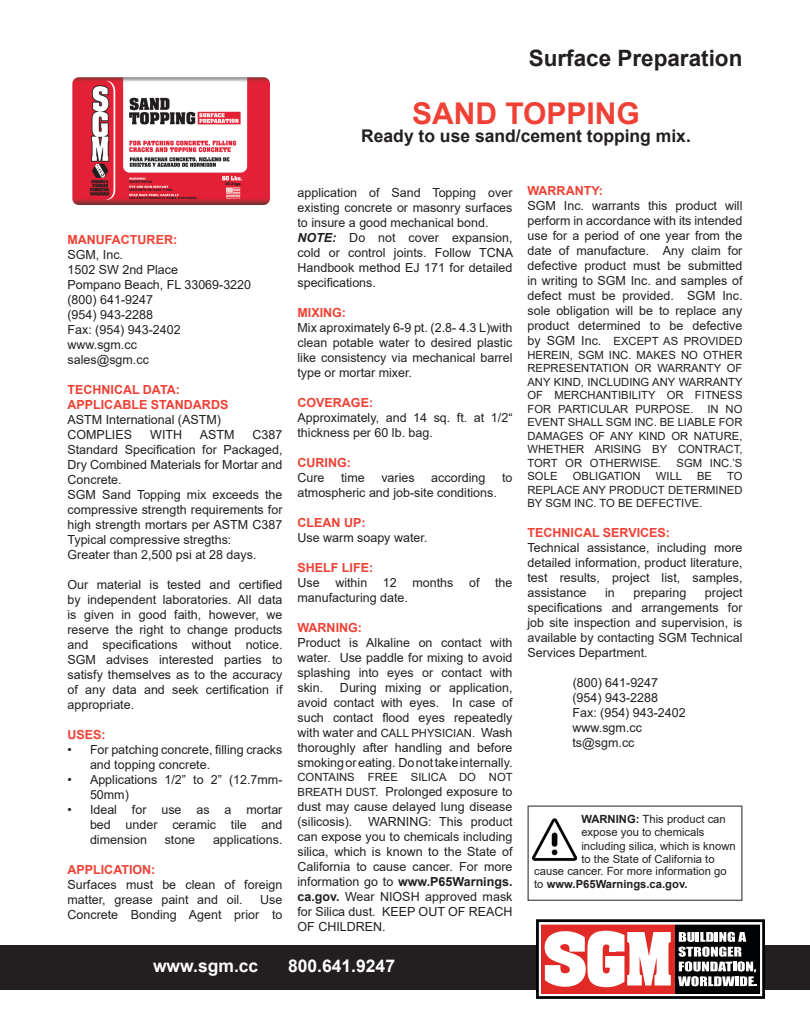
<style>
.page{position:relative;width:810px;height:1035px;background:#fff}
.page>*{position:absolute;margin:0;border:0;box-sizing:border-box;transform-origin:0 0}
.t1{font:700 30px "Arial";color:#ef4135}
.t2{font:700 22.5px "Arial";color:#231f20}
.t3{font:700 17.5px "Arial";color:#231f20}
.t4{font:700 17.5px "Arial";color:#fff}
.t5{font:12.5px/15px "Arial";color:#231f20;text-align:justify}
.t6{font:700 12.5px "Arial";color:#ef4135}
.t7{font:11.25px/13.5px "Arial";color:#231f20;text-align:justify}
.s1{font-weight:700;font-style:italic}
.s2{font-weight:700;color:#ef4135}
.s3{font-size:11.25px}
.s4{font-weight:700}
.s5{font-size:12.5px}
</style>
<div class="page">
<div style="left:0;top:945px;width:810px;height:45px;background:#231f20"></div>
<img style="left:72px;top:77px;width:198px;height:129px">
<img style="left:533px;top:818px;width:44px;height:43px">
<div style="left:528px;top:805px;width:214px;height:96px;border:1px solid #4d4d4f"></div>
<svg style="left:536px;top:919px;width:229px;height:80px;background:#ab8584"></svg>
<p class="t2" style="left:529px;top:42px;width:215px">Surface Preparation</p>
<p class="t1" style="left:412px;top:93px;width:229px">SAND TOPPING</p>
<p class="t3" style="left:361px;top:123px;width:331px">Ready to use sand/cement topping mix.</p>
<p class="t6" style="left:68px;top:231px;width:111px">MANUFACTURER:</p>
<p class="t5" style="left:68px;top:247px;width:57px">SGM, Inc.</p>
<p class="t5" style="left:68px;top:262px;width:112px">1502 SW 2nd Place</p>
<p class="t5" style="left:68px;top:277px;width:185px">Pompano Beach, FL 33069-3220</p>
<p class="t5" style="left:68px;top:292px;width:87px">(800) 641-9247</p>
<p class="t5" style="left:68px;top:307px;width:87px">(954) 943-2288</p>
<p class="t5" style="left:68px;top:322px;width:115px">Fax: (954) 943-2402</p>
<p class="t5" style="left:68px;top:337px;width:71px">www.sgm.cc</p>
<p class="t5" style="left:68px;top:352px;width:83px">sales@sgm.cc</p>
<p class="t6" style="left:68px;top:381px;width:114px">TECHNICAL DATA:</p>
<p class="t6" style="left:68px;top:396px;width:162px">APPLICABLE STANDARDS</p>
<p class="t5" style="left:68px;top:412px;width:155px">ASTM International (ASTM)</p>
<p class="t5" style="left:68px;top:427px;width:66px">COMPLIES</p>
<p class="t5" style="left:150px;top:427px;width:33px">WITH</p>
<p class="t5" style="left:200px;top:427px;width:36px">ASTM</p>
<p class="t5" style="left:68px;top:427px;width:216px;text-indent:185px">C387<br>Standard Specification for Packaged, Dry Combined Materials for Mortar and Concrete.</p>
<p class="t5" style="left:68px;top:487px;width:216px">SGM Sand Topping mix exceeds the compressive strength requirements for high strength mortars per ASTM C387<br>Typical compressive stregths:</p>
<p class="t5" style="left:68px;top:547px;width:190px">Greater than 2,500 psi at 28 days.</p>
<p class="t5" style="left:68px;top:577px;width:216px">Our material is tested and certified by independent laboratories. All data is given in good faith, however, we reserve the right to change products and specifications without notice.<br>SGM advises interested parties to satisfy themselves as to the accuracy of any data and seek certification if appropriate.</p>
<p class="t6" style="left:68px;top:726px;width:40px">USES:</p>
<p class="t5" style="left:90px;top:742px;width:194px;text-indent:-22px">• For patching concrete, filling cracks and topping concrete.</p>
<p class="t5" style="left:90px;top:772px;width:194px;text-indent:-22px">• Applications 1/2” to 2” (12.7mm-<br>50mm)</p>
<p class="t5" style="left:90px;top:802px;width:194px;text-indent:-22px">• Ideal for use as a mortar bed under ceramic tile and dimension</p>
<p class="t5" style="left:165px;top:832px;width:32px">stone</p>
<p class="t5" style="left:213px;top:832px;width:71px">applications.</p>
<p class="t6" style="left:67px;top:861px;width:89px">APPLICATION:</p>
<p class="t5" style="left:67px;top:877px;width:216px">Surfaces must be clean of foreign matter, grease paint and oil.</p>
<p class="t5" style="left:67px;top:892px;width:216px;text-align:right">Use<br>Concrete Bonding Agent prior to</p>
<p class="t5" style="left:297px;top:185px;width:216px">application of Sand Topping over existing concrete or masonry surfaces to insure a good mechanical bond.</p>
<p class="t5" style="left:297px;top:230px;width:217px"><span class="s1">NOTE:</span> Do not cover expansion, cold or control joints. Follow TCNA Handbook method EJ 171 for detailed specifications.</p>
<p class="t6" style="left:297px;top:304px;width:50px">MIXING:</p>
<p class="t5" style="left:297px;top:320px;width:217px">Mix aproximately 6-9 pt. (2.8- 4.3 L)with clean potable water to desired plastic like consistency via mechanical barrel type or mortar mixer.</p>
<p class="t6" style="left:297px;top:394px;width:77px">COVERAGE:</p>
<p class="t5" style="left:297px;top:410px;width:217px">Approximately, and 14 sq. ft. at 1/2“ thickness per 60 lb. bag.</p>
<p class="t6" style="left:297px;top:454px;width:55px">CURING:</p>
<p class="t5" style="left:297px;top:470px;width:29px">Cure</p>
<p class="t5" style="left:341px;top:470px;width:25px">time</p>
<p class="t5" style="left:381px;top:470px;width:35px">varies</p>
<p class="t5" style="left:431px;top:470px;width:56px">according</p>
<p class="t5" style="left:502px;top:470px;width:12px">to</p>
<p class="t5" style="left:297px;top:485px;width:201px">atmospheric and job-site conditions.</p>
<p class="t5" style="left:297px;top:515px;width:131px"><span class="s2">CLEAN UP:<br></span>Use warm soapy water.</p>
<p class="t6" style="left:297px;top:559px;width:77px">SHELF LIFE:</p>
<p class="t5" style="left:297px;top:575px;width:157px">Use within 12 months</p>
<p class="t5" style="left:469px;top:575px;width:45px">of the</p>
<p class="t5" style="left:297px;top:590px;width:112px">manufacturing date.</p>
<p class="t6" style="left:297px;top:619px;width:66px">WARNING:</p>
<p class="t5" style="left:297px;top:635px;width:216px">Product is Alkaline on contact with water. Use paddle for mixing to avoid splashing into eyes or contact with skin.</p>
<p class="t5" style="left:297px;top:680px;width:217px;text-indent:43px">During mixing or application, avoid contact with eyes. In case of such contact flood eyes repeatedly with water and <span class="s3">CALL PHYSICIAN.</span> Wash thoroughly after handling and before smoking or eating. Do not take internally.</p>
<p class="t7" style="left:298px;top:770px;width:217px">CONTAINS FREE SILICA DO NOT</p>
<p class="t5" style="left:297px;top:784px;width:216px"><span class="s3">BREATH DUST.</span> Prolonged exposure to dust may cause delayed lung disease (silicosis).</p>
<p class="t5" style="left:297px;top:814px;width:217px;text-indent:71px">WARNING: This product can expose you to chemicals including silica, which is known to the State of California to cause cancer. For more information go to <span class="s4">www.P65Warnings. ca.gov.</span> Wear NIOSH approved mask for Silica dust. KEEP OUT OF REACH OF CHILDREN.</p>
<p class="t6" style="left:527px;top:182px;width:77px">WARRANTY:</p>
<p class="t5" style="left:527px;top:198px;width:216px">SGM Inc. warrants this product will perform in accordance with its intended use for a period of one year from the date of manufacture. Any claim for defective product must be submitted in writing to SGM Inc. and samples of defect must be provided. SGM Inc. sole obligation will be to replace any product determined to be defective</p>
<p class="t7" style="left:527px;top:335px;width:217px"><span class="s5">by SGM Inc.</span> EXCEPT AS PROVIDED HEREIN, SGM INC. MAKES NO OTHER REPRESENTATION OR WARRANTY OF ANY KIND, INCLUDING ANY WARRANTY OF MERCHANTIBILITY OR FITNESS FOR PARTICULAR PURPOSE. IN NO EVENT SHALL SGM INC. BE LIABLE FOR DAMAGES OF ANY KIND OR NATURE, WHETHER ARISING BY CONTRACT, TORT OR OTHERWISE.</p>
<p class="t7" style="left:677px;top:456px;width:67px">SGM INC.’S</p>
<p class="t7" style="left:527px;top:470px;width:217px;text-indent:200px">TO REPLACE ANY PRODUCT DETERMINED BY SGM INC. TO BE DEFECTIVE.</p>
<p class="t6" style="left:528px;top:524px;width:144px">TECHNICAL SERVICES:</p>
<p class="t5" style="left:528px;top:540px;width:216px">Technical assistance, including more detailed information, product literature, test results, project list, samples, assistance</p>
<p class="t7" style="left:527px;top:470px;width:32px">SOLE</p>
<p class="t7" style="left:573px;top:470px;width:69px">OBLIGATION</p>
<p class="t7" style="left:656px;top:470px;width:28px">WILL</p>
<p class="t7" style="left:697px;top:470px;width:17px">BE</p>
<p class="t5" style="left:528px;top:585px;width:216px;text-indent:177px">project specifications and arrangements for job site inspection and supervision, is available by contacting SGM Technical Services Department.</p>
<p class="t5" style="left:573px;top:675px;width:87px">(800) 641-9247</p>
<p class="t5" style="left:572px;top:690px;width:87px">(954) 943-2288</p>
<p class="t5" style="left:572px;top:705px;width:115px">Fax: (954) 943-2402</p>
<p class="t5" style="left:573px;top:720px;width:71px">www.sgm.cc</p>
<p class="t5" style="left:573px;top:735px;width:64px">ts@sgm.cc</p>
<p class="t5" style="left:605px;top:585px;width:11px">in</p>
<p class="t5" style="left:634px;top:585px;width:54px">preparing</p>
<p class="t7" style="left:581px;top:812px;width:156px;text-align:left"><span class="s4">WARNING:</span> This product can expose you to chemicals including silica, which is known to the State of California to</p>
<p class="t7" style="left:534px;top:864px;width:194px">cause cancer. For more information go to <span class="s4">www.P65Warnings.ca.gov.</span></p>
<h3 class="t4" style="left:153px;top:954px;width:107px">www.sgm.cc</h3>
<h3 class="t4" style="left:288px;top:954px;width:109px">800.641.9247</h3>
</div>
